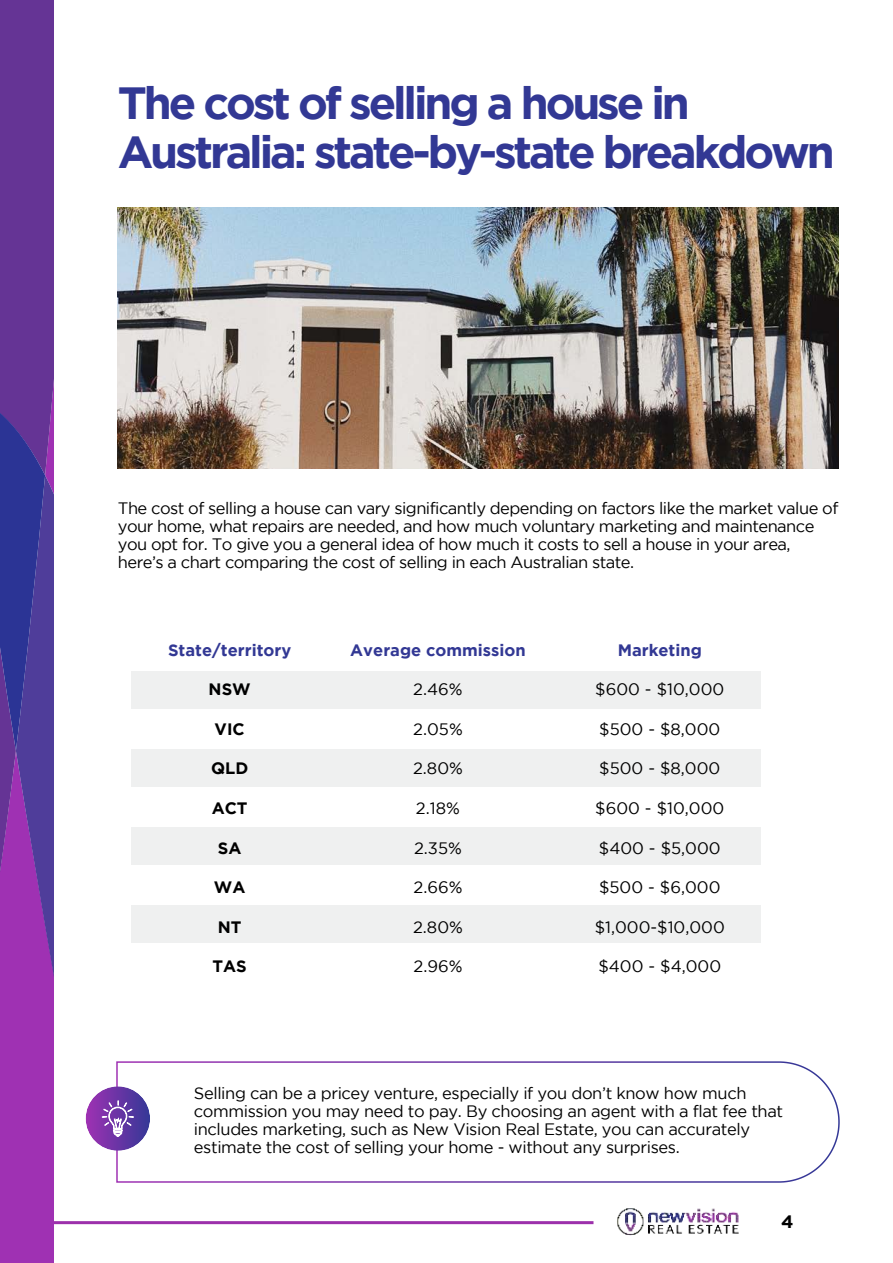
<style>
.page{position:relative;width:893px;height:1263px;background:#fff}
.page>*{position:absolute;margin:0;border:0;box-sizing:border-box;transform-origin:0 0}
.t1{font:700 45px/49.5px "Gotham";letter-spacing:-.07em;color:#323894}
.t2{font:700 18px "Gotham";color:#000}
.t3{font:16.5px/18px "Gotham";letter-spacing:-.025em;color:#000}
.t4{font:700 16.5px "Gotham";color:#323894}
.t5{font:700 16.5px "Gotham";color:#000}
</style>
<div class="page">
<div style="left:132px;top:671px;width:629px;height:38px;background:#eff0f0"></div>
<div style="left:132px;top:749px;width:629px;height:38px;background:#eff0f0"></div>
<div style="left:132px;top:827px;width:629px;height:38px;background:#eff0f0"></div>
<div style="left:132px;top:905px;width:629px;height:38px;background:#eff0f0"></div>
<img style="left:118px;top:208px;width:721px;height:260px">
<svg style="left:116px;top:1061px;width:724px;height:122px"></svg>
<svg style="left:86px;top:1086px;width:64px;height:65px;background:#6f3ba8"></svg>
<svg style="left:102px;top:1100px;width:32px;height:36px"></svg>
<svg style="left:0;top:0;width:54px;height:1263px;background:#6d349f"></svg>
<hr style="left:54px;top:1221px;width:539px;height:3px;background:#9c30ab">
<img style="left:617px;top:1208px;width:122px;height:28px">
<h1 class="t1" style="left:118px;top:80px;width:718px">The cost of selling a house in<br>Australia: state-by-state breakdown</h1>
<p class="t3" style="left:118px;top:500px;width:722px">The cost of selling a house can vary significantly depending on factors like the market value of your home, what repairs are needed, and how much voluntary marketing and maintenance you opt for. To give you a general idea of how much it costs to sell a house in your area, here’s a chart comparing the cost of selling in each Australian state.</p>
<p class="t4" style="left:168px;top:642px;width:125px">State/territory</p>
<p class="t5" style="left:209px;top:682px;width:44px">NSW</p>
<p class="t5" style="left:215px;top:722px;width:32px">VIC</p>
<p class="t5" style="left:211px;top:761px;width:39px">QLD</p>
<p class="t5" style="left:212px;top:801px;width:37px">ACT</p>
<p class="t5" style="left:218px;top:840px;width:25px">SA</p>
<p class="t5" style="left:214px;top:880px;width:33px">WA</p>
<p class="t5" style="left:218px;top:920px;width:25px">NT</p>
<p class="t5" style="left:213px;top:959px;width:36px">TAS</p>
<p class="t4" style="left:350px;top:642px;width:177px">Average commission</p>
<p class="t3" style="left:413px;top:681px;width:51px">2.46%</p>
<p class="t3" style="left:413px;top:721px;width:51px">2.05%</p>
<p class="t3" style="left:413px;top:760px;width:51px">2.80%</p>
<p class="t3" style="left:416px;top:800px;width:45px">2.18%</p>
<p class="t3" style="left:414px;top:840px;width:49px">2.35%</p>
<p class="t3" style="left:413px;top:879px;width:51px">2.66%</p>
<p class="t3" style="left:413px;top:919px;width:51px">2.80%</p>
<p class="t3" style="left:413px;top:958px;width:51px">2.96%</p>
<p class="t4" style="left:618px;top:642px;width:86px">Marketing</p>
<p class="t3" style="left:595px;top:681px;width:131px">$600 - $10,000</p>
<p class="t3" style="left:599px;top:721px;width:123px">$500 - $8,000</p>
<p class="t3" style="left:599px;top:760px;width:123px">$500 - $8,000</p>
<p class="t3" style="left:595px;top:800px;width:131px">$600 - $10,000</p>
<p class="t3" style="left:599px;top:840px;width:123px">$400 - $5,000</p>
<p class="t3" style="left:599px;top:879px;width:123px">$500 - $6,000</p>
<p class="t3" style="left:595px;top:919px;width:132px">$1,000-$10,000</p>
<p class="t3" style="left:598px;top:958px;width:124px">$400 - $4,000</p>
<p class="t3" style="left:194px;top:1085px;width:591px">Selling can be a pricey venture, especially if you don’t know how much commission you may need to pay. By choosing an agent with a flat fee that includes marketing, such as New Vision Real Estate, you can accurately estimate the cost of selling your home - without any surprises.</p>
<p class="t2" style="left:781px;top:1214px;width:14px">4</p>
</div>
